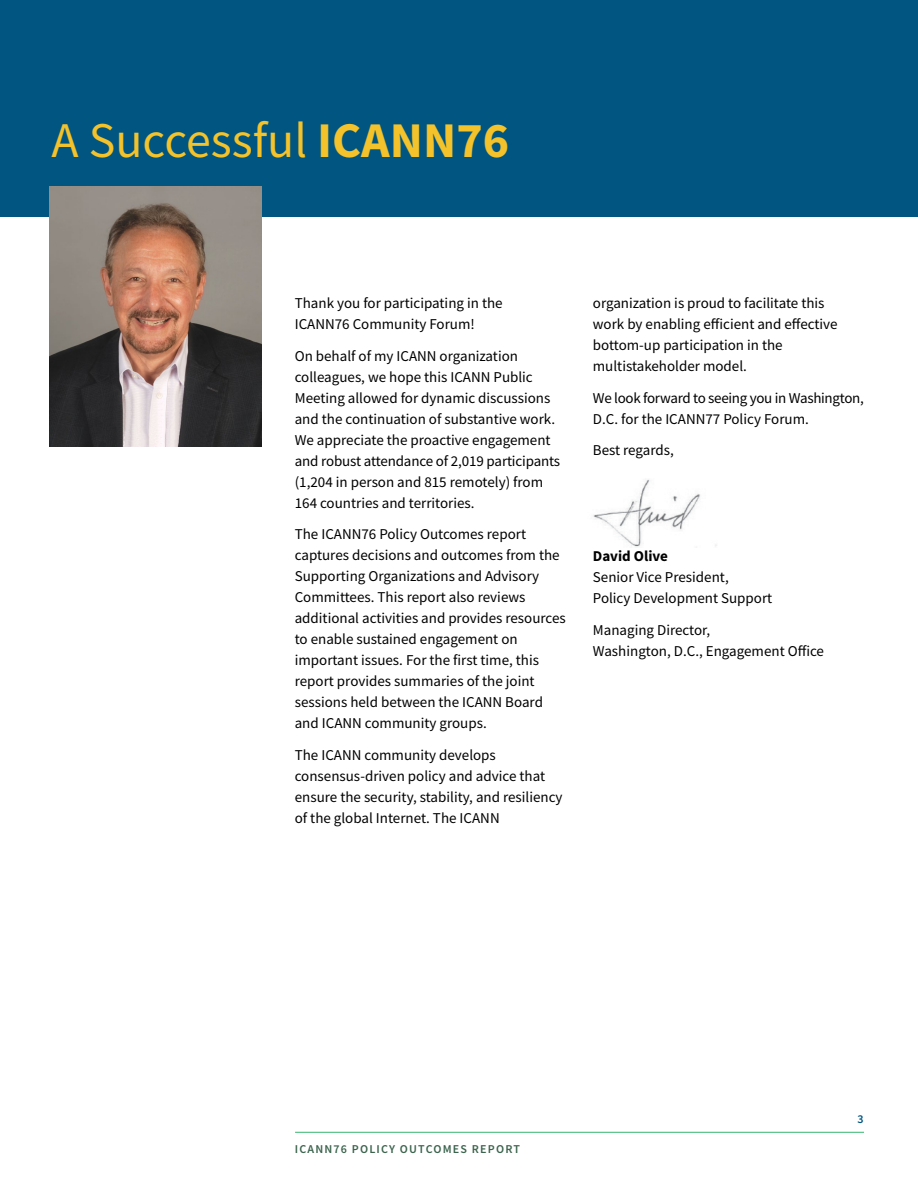
<style>
.page{position:relative;width:918px;height:1188px;background:#fff}
.page>*{position:absolute;margin:0;border:0;box-sizing:border-box;transform-origin:0 0}
.t1{font:49.95px "Source Sans Pro";color:#f4c22a}
.t2{font:15px/21px "Source Sans Pro";color:#000}
.t3{font:15px/21px "Source Sans Pro";letter-spacing:-.02em;color:#000}
.t4{font:700 15px "Source Sans Pro";color:#000}
.t5{font:600 12px "Source Sans Pro";letter-spacing:.1em;color:#3b634d}
.t6{font:600 12px "Source Sans Pro";color:#005581}
.s1{font-weight:700}
</style>
<div class="page">
<hr style="left:295px;top:1132px;width:569px;height:1px;background:#34b66d">
<div style="left:0;top:0;width:918px;height:217px;background:#005581"></div>
<img style="left:593px;top:479px;width:124px;height:68px">
<img style="left:50px;top:187px;width:211px;height:259px">
<h1 class="t1" style="left:52px;top:109px;width:459px">A Successful <span class="s1">ICANN76</span></h1>
<p class="t2" style="left:295px;top:292px;width:209px">Thank you for participating in the<br>ICANN76 Community Forum!</p>
<p class="t2" style="left:295px;top:345px;width:267px">On behalf of my ICANN organization colleagues, we hope this ICANN Public Meeting allowed for dynamic discussions and the continuation of substantive work.<br>We appreciate the proactive engagement and robust attendance of 2,019 participants (1,204 in person and 815 remotely) from 164 countries and territories.</p>
<p class="t2" style="left:295px;top:524px;width:273px">The ICANN76 Policy Outcomes report captures decisions and outcomes from the Supporting Organizations and Advisory Committees. This report also reviews additional activities and provides resources to enable sustained engagement on important issues. For the first time, this report provides summaries of the joint sessions held between the ICANN Board and ICANN community groups.</p>
<p class="t2" style="left:295px;top:745px;width:269px">The ICANN community develops consensus-driven policy and advice that ensure the security, stability, and resiliency of the global Internet. The ICANN</p>
<p class="t2" style="left:593px;top:292px;width:246px">organization is proud to facilitate this work by enabling efficient and effective bottom-up participation in the multistakeholder model.</p>
<p class="t3" style="left:593px;top:387px;width:272px">We look forward to seeing you in Washington,<br>D.C. for the ICANN77 Policy Forum.</p>
<p class="t2" style="left:593px;top:440px;width:82px">Best regards,</p>
<p class="t4" style="left:593px;top:546px;width:77px">David Olive</p>
<p class="t2" style="left:593px;top:567px;width:181px">Senior Vice President,<br>Policy Development Support</p>
<p class="t2" style="left:593px;top:619px;width:233px">Managing Director,<br>Washington, D.C., Engagement Office</p>
<p class="t5" style="left:295px;top:1141px;width:227px">ICANN76 POLICY OUTCOMES REPORT</p>
<p class="t6" style="left:858px;top:1111px;width:8px">3</p>
</div>
